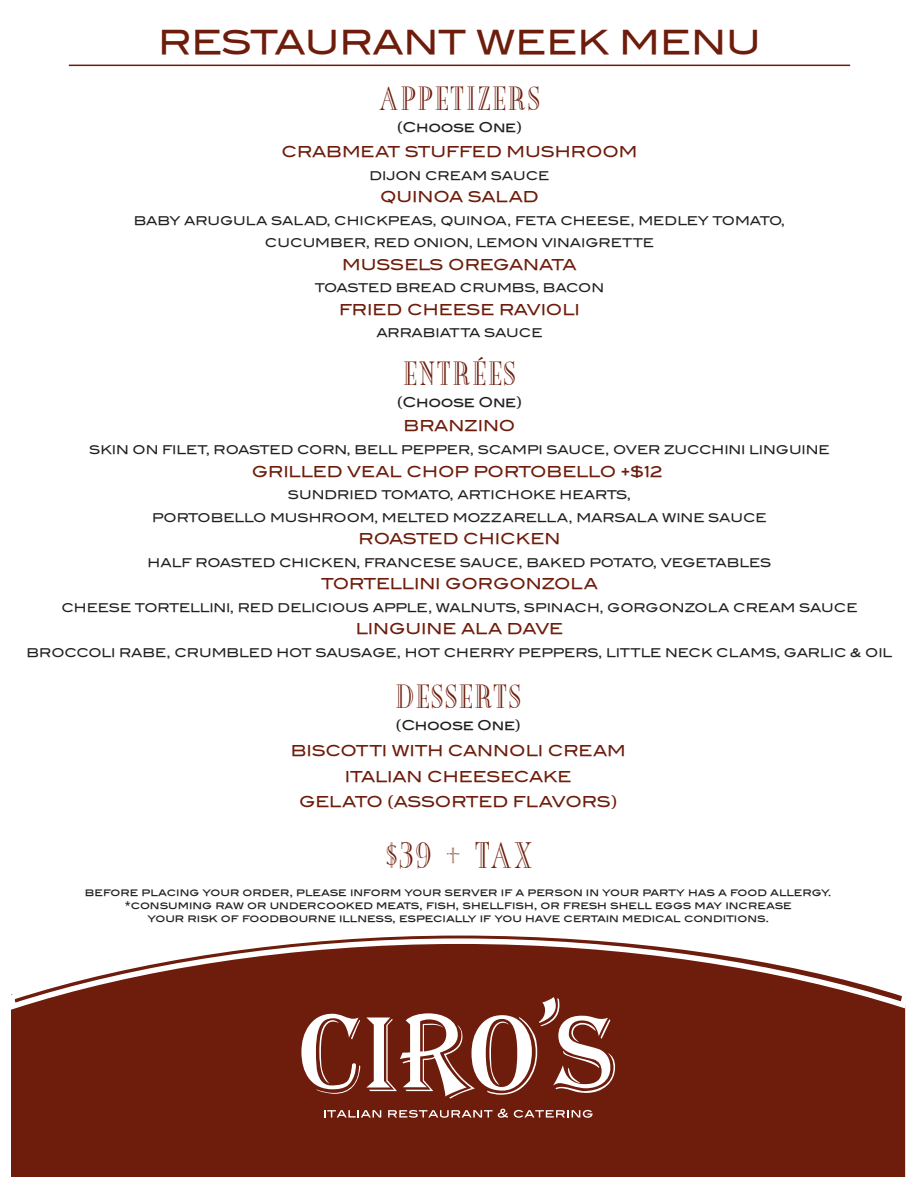
<style>
.page{position:relative;width:919px;height:1188px;background:#fff}
.page>*{position:absolute;margin:0;border:0;box-sizing:border-box;transform-origin:0 0}
.t1{font:33px "Blair Md ITCTT Medium";color:#6e1c0b}
.t2{font:33px "New England Engraved Condensed Normal";color:#6e1c0b;scale:1.08 1}
.t3{font:30px "New England Engraved Condensed Normal";letter-spacing:.05em;color:#6e1c0b;scale:1.08 1}
.t4{font:15px/25.5px "Blair Md ITCTT Medium";letter-spacing:-.01em;color:#6e1c0b;text-align:center}
.t5{font:13.5px "Blair Md ITCTT Medium";letter-spacing:-.02em;color:#231f20}
.t6{font:12px/22.5px "Blair Md ITCTT Medium";color:#231f20;text-align:center}
.t7{font:10.5px/12.6px "Blair Md ITCTT Medium";color:#231f20;text-align:center}
.s1{font-family:"Gotham";font-weight:500}
</style>
<div class="page">
<div style="left:12px;top:1013px;width:892px;height:163px;background:#6e1c0b"></div>
<svg style="left:11px;top:935px;width:893px;height:78px"></svg>
<svg style="left:301px;top:1013px;width:59px;height:80px"></svg>
<svg style="left:366px;top:997px;width:249px;height:101px"></svg>
<svg style="left:324px;top:1110px;width:57px;height:7px"></svg>
<svg style="left:388px;top:1108px;width:204px;height:9px"></svg>
<hr style="left:69px;top:65px;width:780px;height:1px;background:#6e1c0b">
<h1 class="t1" style="left:158px;top:23px;width:604px">RESTAURANT WEEK MENU</h1>
<h2 class="t3" style="left:379px;top:81px;width:151px">APPETIZERS</h2>
<p class="t5" style="left:397px;top:119px;width:126px">(Choose One)</p>
<p class="t4" style="left:281px;top:139px;width:357px">CRABMEAT STUFFED MUSHROOM</p>
<p class="t6" style="left:369px;top:164px;width:181px">DIJON CREAM SAUCE</p>
<p class="t4" style="left:380px;top:184px;width:160px">QUINOA SALAD</p>
<p class="t6" style="left:134px;top:209px;width:652px">BABY ARUGULA SALAD, CHICKPEAS, QUINOA, FETA CHEESE, MEDLEY TOMATO,<br>CUCUMBER, RED ONION, LEMON VINAIGRETTE</p>
<p class="t4" style="left:342px;top:252px;width:236px">MUSSELS OREGANATA</p>
<p class="t6" style="left:315px;top:277px;width:291px">TOASTED BREAD CRUMBS, BACON</p>
<p class="t4" style="left:339px;top:297px;width:242px">FRIED CHEESE RAVIOLI</p>
<p class="t6" style="left:376px;top:322px;width:168px">ARRABIATTA SAUCE</p>
<h2 class="t3" style="left:403px;top:356px;width:106px">ENTRÉES</h2>
<p class="t5" style="left:397px;top:393px;width:126px">(Choose One)</p>
<p class="t4" style="left:403px;top:413px;width:113px">BRANZINO</p>
<p class="t6" style="left:89px;top:438px;width:742px">SKIN ON FILET, ROASTED CORN, BELL PEPPER, SCAMPI SAUCE, OVER ZUCCHINI LINGUINE</p>
<p class="t4" style="left:252px;top:458px;width:412px">GRILLED VEAL CHOP PORTOBELLO <span class="s1">+</span>$12</p>
<p class="t6" style="left:152px;top:483px;width:616px">SUNDRIED TOMATO, ARTICHOKE HEARTS,<br>PORTOBELLO MUSHROOM, MELTED MOZZARELLA, MARSALA WINE SAUCE</p>
<p class="t4" style="left:358px;top:526px;width:203px">ROASTED CHICKEN</p>
<p class="t6" style="left:148px;top:551px;width:625px">HALF ROASTED CHICKEN, FRANCESE SAUCE, BAKED POTATO, VEGETABLES</p>
<p class="t4" style="left:321px;top:571px;width:278px">TORTELLINI GORGONZOLA</p>
<p class="t6" style="left:61px;top:596px;width:797px">CHEESE TORTELLINI, RED DELICIOUS APPLE, WALNUTS, SPINACH, GORGONZOLA CREAM SAUCE</p>
<p class="t4" style="left:355px;top:616px;width:209px">LINGUINE ALA DAVE</p>
<p class="t6" style="left:27px;top:641px;width:867px">BROCCOLI RABE, CRUMBLED HOT SAUSAGE, HOT CHERRY PEPPERS, LITTLE NECK CLAMS, GARLIC &amp; OIL</p>
<h2 class="t3" style="left:395px;top:679px;width:118px">DESSERTS</h2>
<p class="t5" style="left:395px;top:717px;width:126px">(Choose One)</p>
<p class="t4" style="left:291px;top:738px;width:336px">BISCOTTI WITH CANNOLI CREAM<br>ITALIAN CHEESECAKE<br>GELATO (ASSORTED FLAVORS)</p>
<h1 class="t2" style="left:386px;top:836px;width:137px">$39 <sup>†</sup> TAX</h1>
<p class="t7" style="left:85px;top:886px;width:747px">before placing your order, please inform your server if a person in your party has a food allergy. *consuming raw or undercooked meats, fish, shellfish, or fresh shell eggs may increase<br>your risk of foodbourne illness, especially if you have certain medical conditions.</p>
</div>
